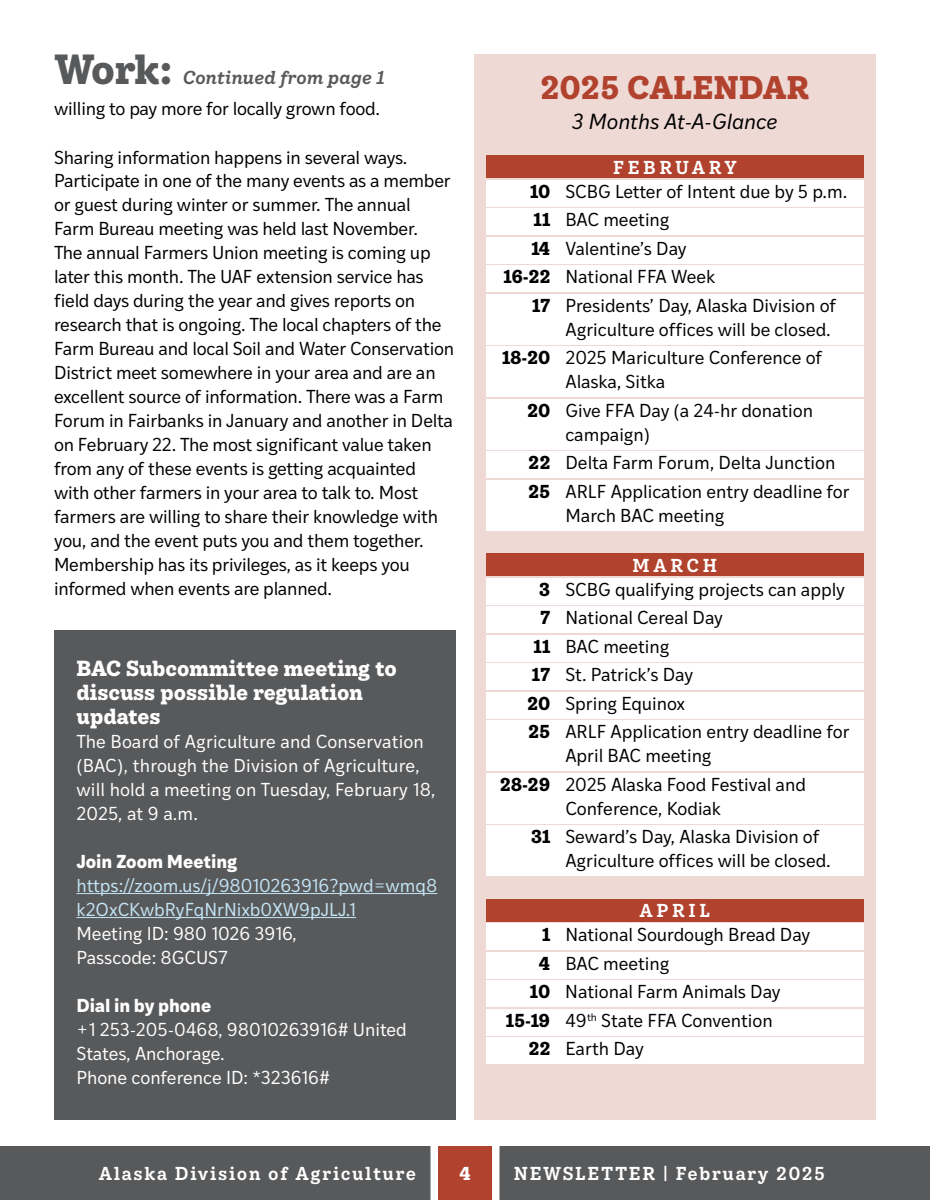
<style>
.page{position:relative;width:930px;height:1200px;background:#fff}
.page>*{position:absolute;margin:0;border:0;box-sizing:border-box;transform-origin:0 0}
.t1{font:700 40.5px "Ivy Style TW";color:#58595b}
.t2{font:700 31.5px "Ivy Style TW";letter-spacing:.005em;color:#b0422e}
.t3{font:700 21px/24px "Ivy Style TW";color:#fff}
.t4{font:italic 21px "Ivy Style Sans";color:#000}
.t5{font:18px/24px "Ivy Style Sans";letter-spacing:-.01em;color:#000}
.t6{font:18px/24px "Ivy Style Sans";color:#fff}
.t7{font:18px/24px "Ivy Style Sans";color:#c3e4f5}
.t8{font:600 18px "Ivy Style TW";letter-spacing:.09em;color:#fff}
.t9{font:700 18px "Ivy Style Sans";color:#fff}
.t10{font:italic 600 18px "Ivy Style TW";color:#58595b}
.t11{font:600 18px "Ivy Style TW";letter-spacing:.2em;color:#fff}
.t12{font:700 18px "Ivy Style TW";color:#fff}
.s1{font-family:"Ivy Style TW";font-weight:700}
</style>
<div class="page">
<div style="left:0;top:1146px;width:930px;height:54px;background:#58595b"></div>
<svg style="left:430px;top:1146px;width:70px;height:54px;background:#bf6a5b"></svg>
<div style="left:474px;top:54px;width:402px;height:1065px;background:#efd9d5"></div>
<div style="left:486px;top:156px;width:378px;height:22px;background:#b0422e"></div>
<div style="left:486px;top:180px;width:378px;height:27px;background:#fff"></div>
<div style="left:486px;top:208px;width:378px;height:27px;background:#fff"></div>
<div style="left:486px;top:237px;width:378px;height:27px;background:#fff"></div>
<div style="left:486px;top:265px;width:378px;height:27px;background:#fff"></div>
<div style="left:486px;top:294px;width:378px;height:51px;background:#fff"></div>
<div style="left:486px;top:346px;width:378px;height:51px;background:#fff"></div>
<div style="left:486px;top:399px;width:378px;height:51px;background:#fff"></div>
<div style="left:486px;top:451px;width:378px;height:27px;background:#fff"></div>
<div style="left:486px;top:480px;width:378px;height:51px;background:#fff"></div>
<div style="left:486px;top:554px;width:378px;height:22px;background:#b0422e"></div>
<div style="left:486px;top:578px;width:378px;height:27px;background:#fff"></div>
<div style="left:486px;top:606px;width:378px;height:27px;background:#fff"></div>
<div style="left:486px;top:635px;width:378px;height:27px;background:#fff"></div>
<div style="left:486px;top:663px;width:378px;height:27px;background:#fff"></div>
<div style="left:486px;top:692px;width:378px;height:27px;background:#fff"></div>
<div style="left:486px;top:720px;width:378px;height:51px;background:#fff"></div>
<div style="left:486px;top:773px;width:378px;height:51px;background:#fff"></div>
<div style="left:486px;top:825px;width:378px;height:51px;background:#fff"></div>
<div style="left:486px;top:899px;width:378px;height:23px;background:#b0422e"></div>
<div style="left:486px;top:923px;width:378px;height:27px;background:#fff"></div>
<div style="left:486px;top:952px;width:378px;height:27px;background:#fff"></div>
<div style="left:486px;top:980px;width:378px;height:27px;background:#fff"></div>
<div style="left:486px;top:1009px;width:378px;height:27px;background:#fff"></div>
<div style="left:486px;top:1037px;width:378px;height:27px;background:#fff"></div>
<div style="left:54px;top:630px;width:402px;height:489px;background:#58595b"></div>
<hr style="left:76px;top:893px;width:361px;height:1px;background:#c3e4f5">
<hr style="left:76px;top:917px;width:280px;height:1px;background:#c3e4f5">
<h1 class="t1" style="left:54px;top:36px;width:120px">Work:</h1>
<p class="t10" style="left:182px;top:64px;width:204px">Continued from page 1</p>
<p class="t5" style="left:54px;top:96px;width:328px">willing to pay more for locally grown food.</p>
<p class="t5" style="left:54px;top:144px;width:402px">Sharing information happens in several ways.<br>Participate in one of the many events as a member or guest during winter or summer. The annual Farm Bureau meeting was held last November.<br>The annual Farmers Union meeting is coming up later this month. The UAF extension service has field days during the year and gives reports on research that is ongoing. The local chapters of the Farm Bureau and local Soil and Water Conservation District meet somewhere in your area and are an excellent source of information. There was a Farm Forum in Fairbanks in January and another in Delta on February 22. The most significant value taken from any of these events is getting acquainted with other farmers in your area to talk to. Most farmers are willing to share their knowledge with you, and the event puts you and them together.<br>Membership has its privileges, as it keeps you informed when events are planned.</p>
<p class="t3" style="left:76px;top:655px;width:322px">BAC Subcommittee meeting to discuss possible regulation updates</p>
<p class="t6" style="left:76px;top:728px;width:360px">The Board of Agriculture and Conservation (BAC), through the Division of Agriculture, will hold a meeting on Tuesday, February 18, 2025, at 9 a.m.</p>
<p class="t9" style="left:76px;top:846px;width:162px">Join Zoom Meeting</p>
<p class="t7" style="left:76px;top:872px;width:362px">https://zoom.us/j/98010263916?pwd=wmq8 k2OxCKwbRyFqNrNixb0XW9pJLJ.1</p>
<p class="t6" style="left:76px;top:920px;width:222px">Meeting ID: 980 1026 3916,<br>Passcode: 8GCUS7</p>
<p class="t9" style="left:76px;top:990px;width:136px">Dial in by phone</p>
<p class="t6" style="left:76px;top:1016px;width:332px">+1 253-205-0468, 98010263916# United<br>States, Anchorage.<br>Phone conference ID: *323616#</p>
<h2 class="t2" style="left:540px;top:61px;width:271px">2025 CALENDAR</h2>
<p class="t4" style="left:572px;top:106px;width:207px">3 Months At-A-Glance</p>
<p class="t11" style="left:613px;top:153px;width:125px">FEBRUARY</p>
<p class="t5" style="left:530px;top:178px;width:319px"><span class="s1">10</span> SCBG Letter of Intent due by 5 p.m.</p>
<p class="t5" style="left:533px;top:207px;width:138px"><span class="s1">11</span> BAC meeting</p>
<p class="t5" style="left:531px;top:235px;width:157px"><span class="s1">14</span> Valentine’s Day</p>
<p class="t5" style="left:503px;top:264px;width:214px"><span class="s1">16-22</span> National FFA Week</p>
<p class="t5" style="left:532px;top:292px;width:306px"><span class="s1">17</span> Presidents’ Day, Alaska Division of</p>
<p class="t5" style="left:502px;top:314px;width:331px;line-height:28.5px;text-indent:64px">Agriculture offices will be closed.<br><span class="s1">18-20</span> 2025 Mariculture Conference of</p>
<p class="t5" style="left:527px;top:366px;width:288px;line-height:28.5px;text-indent:38px">Alaska, Sitka<br><span class="s1">20</span> Give FFA Day (a 24-hr donation</p>
<p class="t5" style="left:528px;top:419px;width:323px;line-height:28.5px;text-indent:37px">campaign)<br><span class="s1">22</span> Delta Farm Forum, Delta Junction<br><span class="s1">25</span> ARLF Application entry deadline for</p>
<p class="t5" style="left:565px;top:502px;width:160px">March BAC meeting</p>
<p class="t8" style="left:633px;top:551px;width:86px">MARCH</p>
<p class="t5" style="left:539px;top:576px;width:307px"><span class="s1">3</span> SCBG qualifying projects can apply</p>
<p class="t5" style="left:540px;top:605px;width:184px"><span class="s1">7</span> National Cereal Day</p>
<p class="t5" style="left:533px;top:633px;width:138px"><span class="s1">11</span> BAC meeting</p>
<p class="t5" style="left:532px;top:662px;width:163px"><span class="s1">17</span> St. Patrick’s Day</p>
<p class="t5" style="left:527px;top:690px;width:160px"><span class="s1">20</span> Spring Equinox</p>
<p class="t5" style="left:528px;top:719px;width:323px"><span class="s1">25</span> ARLF Application entry deadline for</p>
<p class="t5" style="left:500px;top:740px;width:308px;line-height:28.5px;text-indent:66px">April BAC meeting<br><span class="s1">28-29</span> 2025 Alaska Food Festival and</p>
<p class="t5" style="left:531px;top:793px;width:290px;line-height:28.5px;text-indent:35px">Conference, Kodiak<br><span class="s1">31</span> Seward’s Day, Alaska Division of</p>
<p class="t5" style="left:565px;top:848px;width:267px">Agriculture offices will be closed.</p>
<p class="t8" style="left:639px;top:897px;width:72px">APRIL</p>
<p class="t5" style="left:542px;top:922px;width:270px"><span class="s1">1</span> National Sourdough Bread Day</p>
<p class="t5" style="left:538px;top:950px;width:132px"><span class="s1">4</span> BAC meeting</p>
<p class="t5" style="left:530px;top:979px;width:253px"><span class="s1">10</span> National Farm Animals Day</p>
<p class="t5" style="left:506px;top:1007px;width:269px"><span class="s1">15-19</span> 49<sup>th</sup> State FFA Convention</p>
<p class="t5" style="left:528px;top:1036px;width:117px"><span class="s1">22</span> Earth Day</p>
<p class="t8" style="left:99px;top:1159px;width:319px">Alaska Division of Agriculture</p>
<p class="t8" style="left:514px;top:1159px;width:313px">NEWSLETTER | February 2025</p>
<p class="t12" style="left:459px;top:1158px;width:13px">4</p>
</div>
